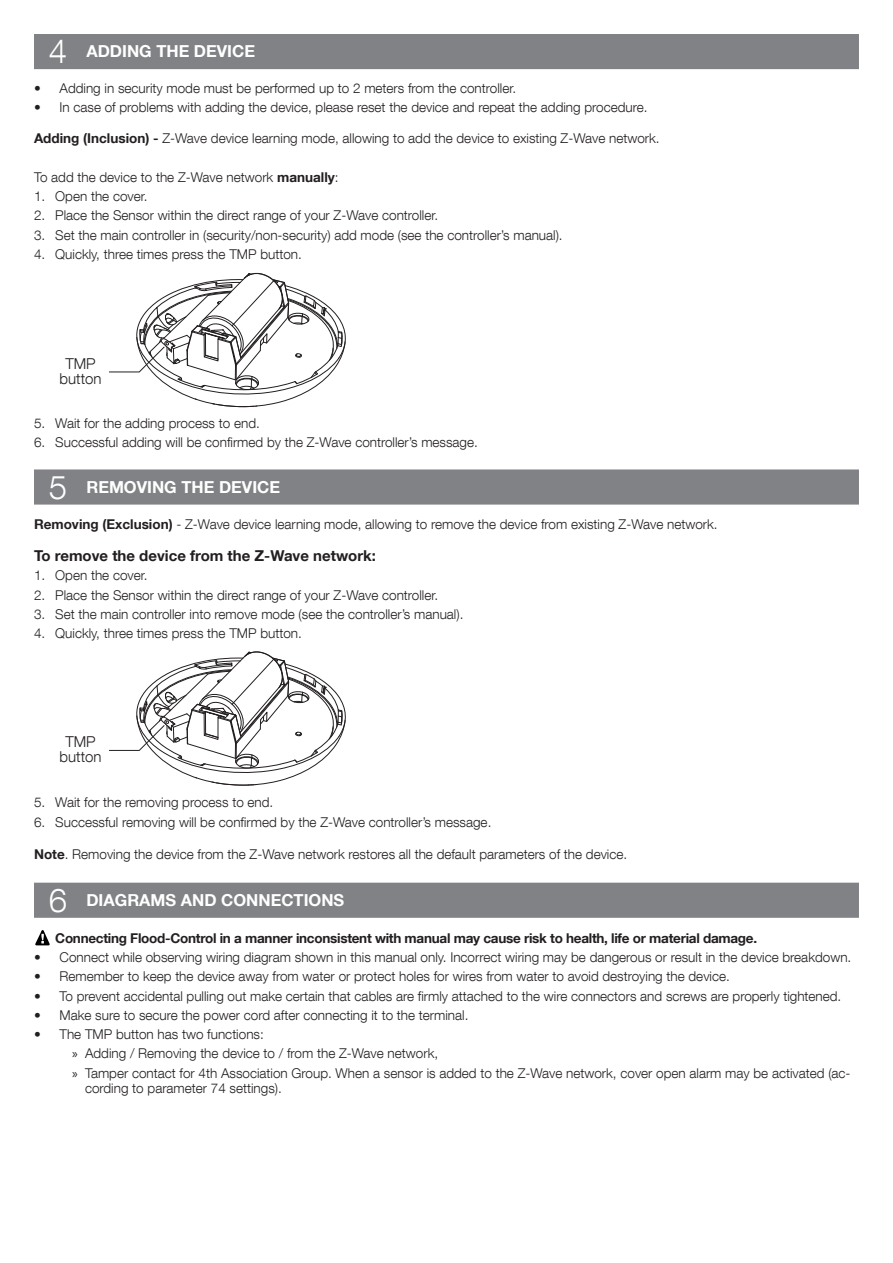
<style>
.page{position:relative;width:893px;height:1263px;background:#fff}
.page>*{position:absolute;margin:0;border:0;box-sizing:border-box;transform-origin:0 0}
.t1{font:300 33px "Helvetica Neue LT Com";color:#fff}
.titolo{font:700 16.5px "Helvetica Neue LT Com";color:#fff}
.Subchapter{font:700 15px "Helvetica Neue LT Com";color:#231f20}
.t2{font:300 15px/15px "Helvetica Neue LT Com";color:#231f20;text-align:center}
.t3{font:300 13.5px/15px "Helvetica Neue LT Com";color:#231f20}
.bold_bullet{font:700 13.5px "Helvetica Neue LT Com";letter-spacing:-.02em;color:#231f20}
.s1{font-weight:700}
.s2{font-family:"Myriad Pro";font-weight:400}
</style>
<div class="page">
<div style="left:34px;top:34px;width:825px;height:35px;background:#808285"></div>
<div style="left:34px;top:469px;width:825px;height:36px;background:#808285"></div>
<div style="left:34px;top:883px;width:825px;height:35px;background:#808285"></div>
<svg style="left:35px;top:930px;width:15px;height:16px"></svg>
<svg style="left:109px;top:272px;width:237px;height:136px"></svg>
<svg style="left:109px;top:651px;width:237px;height:135px"></svg>
<p class="t1" style="left:49px;top:31px;width:20px">4</p>
<p class="titolo" style="left:86px;top:41px;width:170px">ADDING THE DEVICE</p>
<p class="t3" style="left:34px;top:81px;width:484px">• Adding in security mode must be performed up to 2 meters from the controller.</p>
<p class="t3" style="left:34px;top:100px;width:615px">• In case of problems with adding the device, please reset the device and repeat the adding procedure.</p>
<p class="t3" style="left:34px;top:131px;width:627px"><span class="s1">Adding (Inclusion) -</span> Z-Wave device learning mode, allowing to add the device to existing Z-Wave network.</p>
<p class="t3" style="left:34px;top:169px;width:306px">To add the device to the Z-Wave network <span class="s1">manually</span>:</p>
<p class="t3" style="left:34px;top:189px;width:115px">1. Open the cover.</p>
<p class="t3" style="left:34px;top:208px;width:406px">2. Place the Sensor within the direct range of your Z-Wave controller.</p>
<p class="t3" style="left:34px;top:227px;width:530px">3. Set the main controller in (security/non-security) add mode (see the controller’s manual).</p>
<p class="t3" style="left:34px;top:246px;width:269px">4. Quickly, three times press the TMP button.</p>
<p class="t2" style="left:60px;top:355px;width:43px">TMP button</p>
<p class="t3" style="left:34px;top:416px;width:227px">5. Wait for the adding process to end.</p>
<p class="t3" style="left:34px;top:435px;width:445px">6. Successful adding will be confirmed by the Z-Wave controller’s message.</p>
<p class="t1" style="left:49px;top:467px;width:20px">5</p>
<p class="titolo" style="left:86px;top:477px;width:195px">REMOVING THE DEVICE</p>
<p class="t3" style="left:34px;top:516px;width:685px"><span class="s1">Removing (Exclusion)</span> - Z-Wave device learning mode, allowing to remove the device from existing Z-Wave network.</p>
<p class="Subchapter" style="left:34px;top:546px;width:343px">To remove the device from the Z-Wave network:</p>
<p class="t3" style="left:34px;top:568px;width:115px">1. Open the cover.</p>
<p class="t3" style="left:34px;top:587px;width:406px">2. Place the Sensor within the direct range of your Z-Wave controller.</p>
<p class="t3" style="left:34px;top:606px;width:431px">3. Set the main controller into remove mode (see the controller’s manual).</p>
<p class="t3" style="left:34px;top:625px;width:269px">4. Quickly, three times press the TMP button.</p>
<p class="t2" style="left:60px;top:734px;width:43px">TMP button</p>
<p class="t3" style="left:34px;top:795px;width:241px">5. Wait for the removing process to end.</p>
<p class="t3" style="left:34px;top:814px;width:459px">6. Successful removing will be confirmed by the Z-Wave controller’s message.</p>
<p class="t3" style="left:34px;top:846px;width:595px"><span class="s1">Note</span>. Removing the device from the Z-Wave network restores all the default parameters of the device.</p>
<p class="t1" style="left:49px;top:880px;width:20px">6</p>
<p class="titolo" style="left:86px;top:890px;width:259px">DIAGRAMS AND CONNECTIONS</p>
<p class="bold_bullet" style="left:55px;top:929px;width:703px">Connecting Flood-Control in a manner inconsistent with manual may cause risk to health, life or material damage.</p>
<p class="t3" style="left:34px;top:949px;width:819px">• Connect while observing wiring diagram shown in this manual only. Incorrect wiring may be dangerous or result in the device breakdown.</p>
<p class="t3" style="left:34px;top:969px;width:697px">• Remember to keep the device away from water or protect holes for wires from water to avoid destroying the device.</p>
<p class="t3" style="left:34px;top:988px;width:809px">• To prevent accidental pulling out make certain that cables are firmly attached to the wire connectors and screws are properly tightened.</p>
<p class="t3" style="left:34px;top:1007px;width:436px">• Make sure to secure the power cord after connecting it to the terminal.</p>
<p class="t3" style="left:34px;top:1026px;width:231px">• The TMP button has two functions:</p>
<p class="t3" style="left:72px;top:1046px;width:367px"><span class="s2">»</span> Adding / Removing the device to / from the Z-Wave network,</p>
<p class="t3" style="left:85px;top:1065px;width:767px;text-indent:-13px"><span class="s2">»</span> Tamper contact for 4th Association Group. When a sensor is added to the Z-Wave network, cover open alarm may be activated (ac&shy;cording to parameter 74 settings).</p>
</div>
